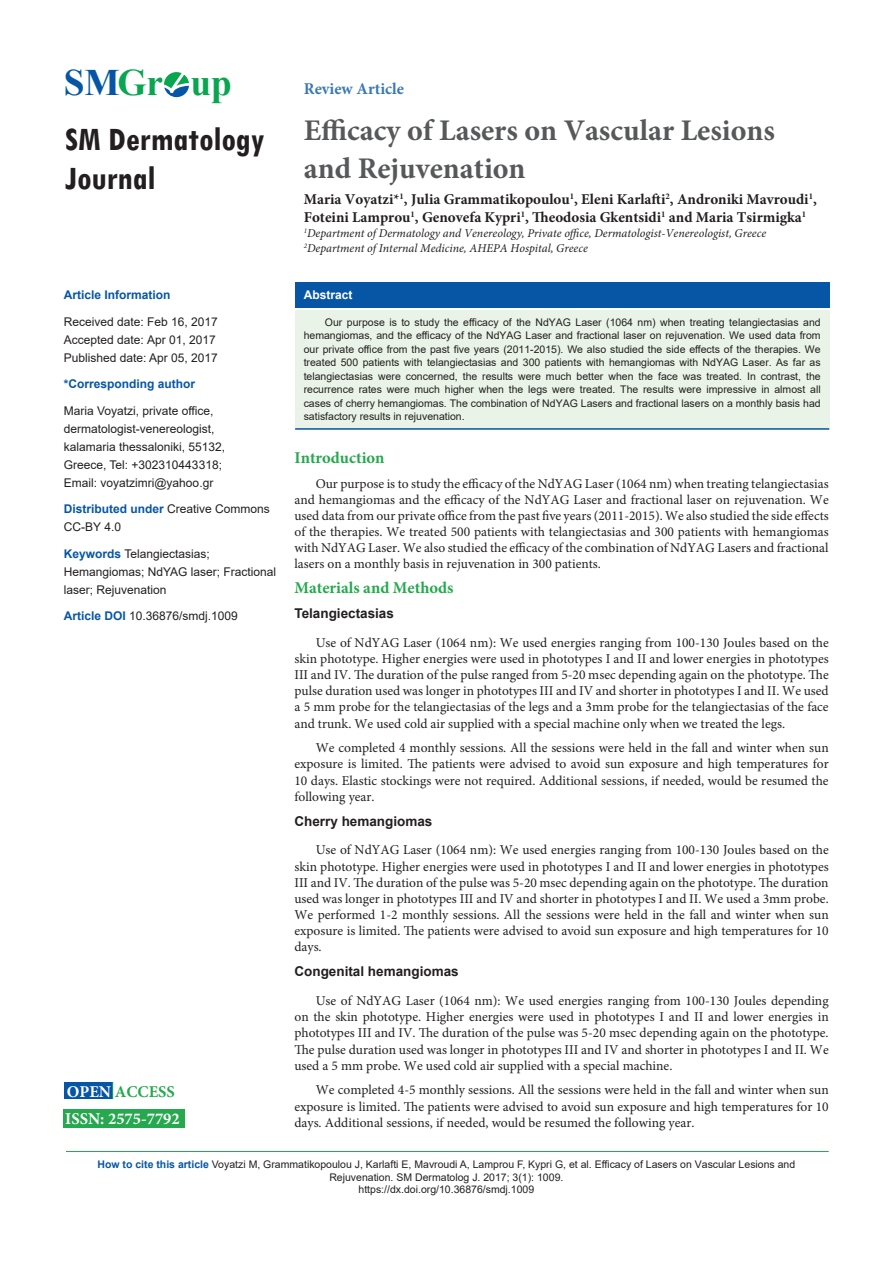
<style>
.page{position:relative;width:893px;height:1263px;background:#fff}
.page>*{position:absolute;margin:0;border:0;box-sizing:border-box;transform-origin:0 0}
.t1{font:700 37.35px "Times New Roman";color:#08a650}
.t2{font:700 condensed 34.65px/39.2px "Tw Cen";color:#231f20}
.t3{font:700 30px/37.5px "Minion Pro";color:#57585a}
.t4{font:700 16.5px "Minion Pro";color:#25a84e}
.t5{font:700 16.5px "Minion Pro";color:#fff}
.t6{font:700 16.5px "Minion Pro";color:#3978b7}
.t7{font:700 15px/18px "Minion Pro";color:#231f20}
.t8{font:13.5px/16.2px "Minion Pro";color:#231f20;text-align:justify}
.subsideheadding{font:700 13.5px "Arial";color:#231f20}
.t9{font:12px/18px "Arial";color:#231f20}
.t10{font:italic 12px "Minion Pro";color:#231f20}
.t11{font:700 12px "Arial";color:#0756a5}
.t12{font:700 12px "Arial";color:#fff}
.No_Spacing{font:10.5px/13.5px "Arial";color:#231f20;text-align:center}
.s1{color:#0756a5}
.s2{font-weight:700;color:#0756a5}
.s3{color:#fff}
</style>
<div class="page">
<svg style="left:164px;top:72px;width:25px;height:25px"></svg>
<hr style="left:66px;top:1151px;width:763px;height:1px;background:#25a84e">
<div style="left:64px;top:1082px;width:49px;height:17px;background:#0756a5"></div>
<svg style="left:112px;top:1082px;width:1px;height:17px"></svg>
<div style="left:64px;top:1110px;width:121px;height:18px;background:#25a84e"></div>
<div style="left:295px;top:282px;width:534px;height:26px;background:#0756a5"></div>
<div style="left:295px;top:310px;width:534px;height:120px;background:#e9f3e7"></div>
<hr style="left:295px;top:428px;width:534px;height:2px;background:#0756a5">
<h1 class="t1" style="left:64px;top:57px;width:170px"><span class="s1">SM</span>Gr up</h1>
<p class="t2" style="left:65px;top:119px;width:201px">SM Dermatology<br>Journal</p>
<p class="t11" style="left:64px;top:286px;width:108px">Article Information</p>
<p class="t9" style="left:64px;top:312px;width:156px">Received date: Feb 16, 2017<br>Accepted date: Apr 01, 2017<br>Published date: Apr 05, 2017</p>
<p class="t11" style="left:64px;top:375px;width:133px">*Corresponding author</p>
<p class="t9" style="left:64px;top:401px;width:163px">Maria Voyatzi, private office, dermatologist-venereologist, kalamaria thessaloniki, 55132,<br>Greece, Tel: +302310443318;<br>Email: voyatzimri@yahoo.gr</p>
<p class="t9" style="left:64px;top:500px;width:208px"><span class="s2">Distributed under</span> Creative Commons<br>CC-BY 4.0</p>
<p class="t9" style="left:64px;top:544px;width:214px"><span class="s2">Keywords</span> Telangiectasias;<br>Hemangiomas; NdYAG laser; Fractional laser; Rejuvenation</p>
<p class="t9" style="left:64px;top:607px;width:176px"><span class="s2">Article DOI</span> 10.36876/smdj.1009</p>
<p class="t4" style="left:67px;top:1080px;width:110px"><span class="s3">OPEN</span> ACCESS</p>
<p class="t5" style="left:65px;top:1107px;width:116px">ISSN: 2575-7792</p>
<p class="t6" style="left:304px;top:77px;width:102px">Review Article</p>
<p class="t3" style="left:304px;top:111px;width:473px">Efficacy of Lasers on Vascular Lesions and Rejuvenation</p>
<p class="t7" style="left:304px;top:190px;width:515px">Maria Voyatzi*<sup>1</sup>, Julia Grammatikopoulou<sup>1</sup>, Eleni Karlafti<sup>2</sup>, Androniki Mavroudi<sup>1</sup>,<br>Foteini Lamprou<sup>1</sup>, Genovefa Kypri<sup>1</sup>, Theodosia Gkentsidi<sup>1</sup> and Maria Tsirmigka<sup>1</sup></p>
<p class="t10" style="left:304px;top:225px;width:464px"><sup>1</sup>Department of Dermatology and Venereology, Private office, Dermatologist-Venereologist, Greece</p>
<p class="t10" style="left:304px;top:240px;width:286px"><sup>2</sup>Department of Internal Medicine, AHEPA Hospital, Greece</p>
<p class="t12" style="left:304px;top:286px;width:50px">Abstract</p>
<p class="No_Spacing" style="left:304px;top:315px;width:519px;text-align:justify;text-indent:21px">Our purpose is to study the efficacy of the NdYAG Laser (1064 nm) when treating telangiectasias and hemangiomas, and the efficacy of the NdYAG Laser and fractional laser on rejuvenation. We used data from our private office from the past five years (2011-2015). We also studied the side effects of the therapies. We treated 500 patients with telangiectasias and 300 patients with hemangiomas with NdYAG Laser. As far as telangiectasias were concerned, the results were much better when the face was treated. In contrast, the recurrence rates were much higher when the legs were treated. The results were impressive in almost all cases of cherry hemangiomas. The combination of NdYAG Lasers and fractional lasers on a monthly basis had satisfactory results in rejuvenation.</p>
<p class="t4" style="left:294px;top:446px;width:92px">Introduction</p>
<p class="t8" style="left:294px;top:475px;width:536px;text-indent:21px">Our purpose is to study the efficacy of the NdYAG Laser (1064 nm) when treating telangiectasias and hemangiomas and the efficacy of the NdYAG Laser and fractional laser on rejuvenation. We used data from our private office from the past five years (2011-2015). We also studied the side effects of the therapies. We treated 500 patients with telangiectasias and 300 patients with hemangiomas with NdYAG Laser. We also studied the efficacy of the combination of NdYAG Lasers and fractional lasers on a monthly basis in rejuvenation in 300 patients.</p>
<p class="t4" style="left:294px;top:576px;width:161px">Materials and Methods</p>
<p class="subsideheadding" style="left:294px;top:604px;width:101px">Telangiectasias</p>
<p class="t8" style="left:294px;top:634px;width:536px;text-indent:21px">Use of NdYAG Laser (1064 nm): We used energies ranging from 100-130 Joules based on the skin phototype. Higher energies were used in phototypes I and II and lower energies in phototypes III and IV. The duration of the pulse ranged from 5-20 msec depending again on the phototype. The pulse duration used was longer in phototypes III and IV and shorter in phototypes I and II. We used a 5 mm probe for the telangiectasias of the legs and a 3mm probe for the telangiectasias of the face and trunk. We used cold air supplied with a special machine only when we treated the legs.</p>
<p class="t8" style="left:294px;top:740px;width:536px;text-indent:21px">We completed 4 monthly sessions. All the sessions were held in the fall and winter when sun exposure is limited. The patients were advised to avoid sun exposure and high temperatures for 10 days. Elastic stockings were not required. Additional sessions, if needed, would be resumed the following year.</p>
<p class="subsideheadding" style="left:294px;top:811px;width:140px">Cherry hemangiomas</p>
<p class="t8" style="left:294px;top:842px;width:536px;text-indent:21px">Use of NdYAG Laser (1064 nm): We used energies ranging from 100-130 Joules based on the skin phototype. Higher energies were used in phototypes I and II and lower energies in phototypes III and IV. The duration of the pulse was 5-20 msec depending again on the phototype. The duration used was longer in phototypes III and IV and shorter in phototypes I and II. We used a 3mm probe.<br>We performed 1-2 monthly sessions. All the sessions were held in the fall and winter when sun exposure is limited. The patients were advised to avoid sun exposure and high temperatures for 10 days.</p>
<p class="subsideheadding" style="left:294px;top:962px;width:166px">Congenital hemangiomas</p>
<p class="t8" style="left:294px;top:993px;width:536px;text-indent:21px">Use of NdYAG Laser (1064 nm): We used energies ranging from 100-130 Joules depending on the skin phototype. Higher energies were used in phototypes I and II and lower energies in phototypes III and IV. The duration of the pulse was 5-20 msec depending again on the phototype.<br>The pulse duration used was longer in phototypes III and IV and shorter in phototypes I and II. We used a 5 mm probe. We used cold air supplied with a special machine.</p>
<p class="t8" style="left:294px;top:1082px;width:536px;text-indent:21px">We completed 4-5 monthly sessions. All the sessions were held in the fall and winter when sun exposure is limited. The patients were advised to avoid sun exposure and high temperatures for 10 days. Additional sessions, if needed, would be resumed the following year.</p>
<p class="No_Spacing" style="left:98px;top:1158px;width:699px;line-height:12.6px"><span class="s2">How to cite this article</span> Voyatzi M, Grammatikopoulou J, Karlafti E, Mavroudi A, Lamprou F, Kypri G, et al. Efficacy of Lasers on Vascular Lesions and<br>Rejuvenation. SM Dermatolog J. 2017; 3(1): 1009.</p>
<p class="No_Spacing" style="left:359px;top:1183px;width:177px">https://dx.doi.org/10.36876/smdj.1009</p>
</div>
